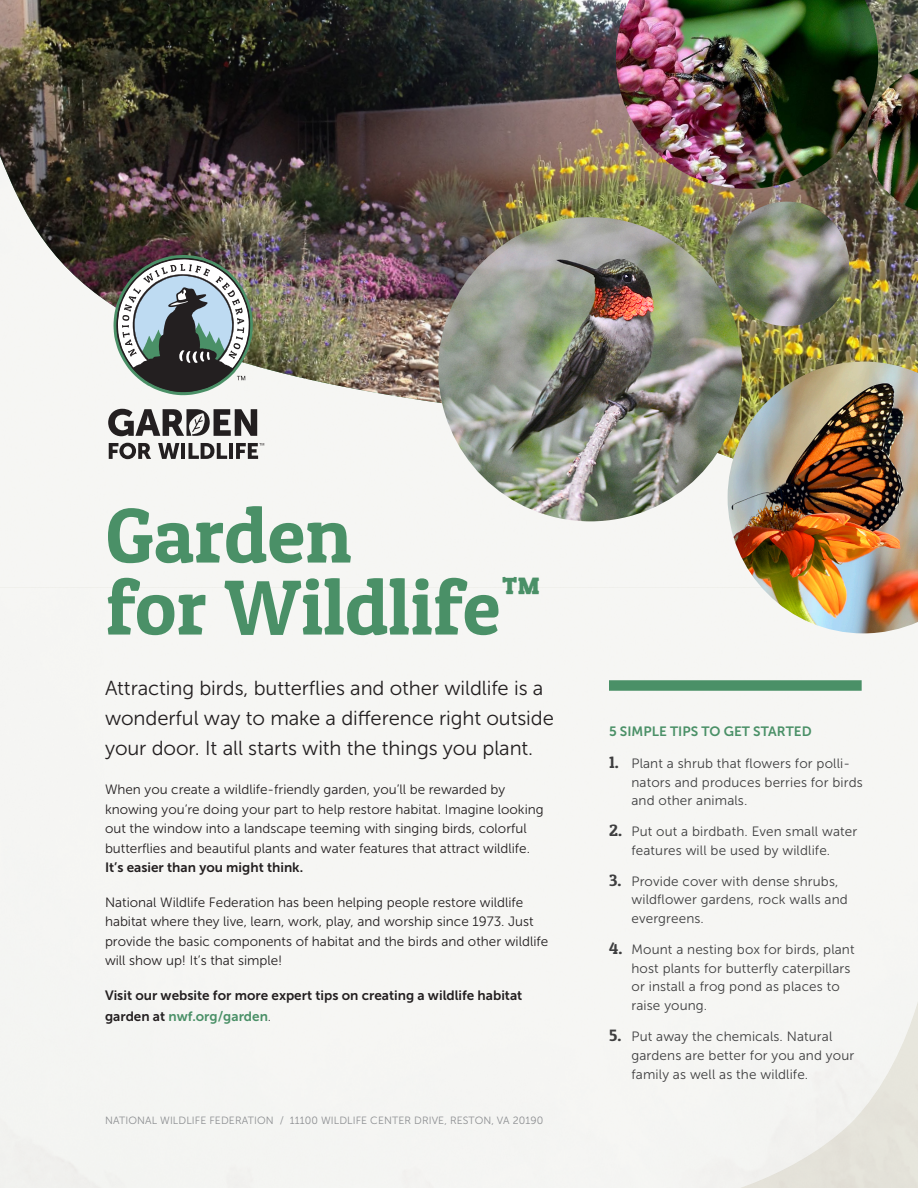
<style>
.page{position:relative;width:918px;height:1188px;background:#fff}
.page>*{position:absolute;margin:0;border:0;box-sizing:border-box;transform-origin:0 0}
.Page_Heading{font:78px/72px "Patua One";color:#4a9067}
.Intro{font:20.25px/30px "Museo Sans 300";letter-spacing:-.005em;color:#231f20}
.t1{font:13.5px/19.5px "Museo Sans 300";color:#231f20}
.t2{font:13.5px/18.8px "Museo Sans 300";letter-spacing:.01em;color:#3e3e3f}
.t3{font:13.5px/21px "Museo Sans 700";color:#231f20}
.Sidebar{font:13.5px "Museo Sans 700";color:#4a9067}
.t4{font:10.5px "Museo Sans 300";letter-spacing:.01em;color:#8b8d90}
.s1{font-family:"Museo Sans 700"}
.s2{color:#4a9067}
.s3{font-family:"Museo Sans 300";color:#3e3e3f}
.s4{font-family:"Patua One";font-size:16.5px}
</style>
<div class="page">
<svg style="left:694px;top:938px;width:224px;height:250px;fill:#f4f5f3"></svg>
<div style="left:0;top:558px;width:918px;height:78px;background:#f6f6f4"></div>
<img style="left:0;top:0;width:918px;height:558px">
<svg style="left:114px;top:255px;width:139px;height:140px"></svg>
<svg style="left:108px;top:409px;width:149px;height:27px"></svg>
<svg style="left:109px;top:443px;width:42px;height:16px"></svg>
<svg style="left:158px;top:443px;width:21px;height:16px"></svg>
<hr style="left:181px;top:443px;width:4px;height:16px;background:#231f20">
<svg style="left:189px;top:443px;width:38px;height:16px"></svg>
<hr style="left:229px;top:443px;width:4px;height:16px;background:#231f20">
<svg style="left:236px;top:443px;width:28px;height:16px"></svg>
<img style="left:728px;top:362px;width:190px;height:271px">
<img style="left:616px;top:0;width:302px;height:211px">
<img style="left:438px;top:202px;width:411px;height:319px">
<div style="left:609px;top:680px;width:253px;height:11px;background:#4a9067"></div>
<p class="Page_Heading" style="left:106px;top:498px;width:437px">Garden<br>for Wildlife<sup>™</sup></p>
<p class="Intro" style="left:105px;top:673px;width:450px">Attracting birds, butterflies and other wildlife is a wonderful way to make a difference right outside your door. It all starts with the things you plant.</p>
<p class="t1" style="left:105px;top:780px;width:440px">When you create a wildlife-friendly garden, you’ll be rewarded by knowing you’re doing your part to help restore habitat. Imagine looking out the window into a landscape teeming with singing birds, colorful butterflies and beautiful plants and water features that attract wildlife.<br><span class="s1">It’s easier than you might think.</span></p>
<p class="t1" style="left:105px;top:893px;width:445px">National Wildlife Federation has been helping people restore wildlife habitat where they live, learn, work, play, and worship since 1973. Just provide the basic components of habitat and the birds and other wildlife will show up! It’s that simple!</p>
<p class="t3" style="left:105px;top:985px;width:419px">Visit our website for more expert tips on creating a wildlife habitat garden at <span class="s2">nwf.org/garden</span><span class="s3">.</span></p>
<p class="t4" style="left:105px;top:1114px;width:440px">NATIONAL WILDLIFE FEDERATION / 11100 WILDLIFE CENTER DRIVE, RESTON, VA 20190</p>
<p class="Sidebar" style="left:609px;top:724px;width:204px">5 SIMPLE TIPS TO GET STARTED</p>
<p class="t2" style="left:632px;top:754px;width:233px;text-indent:-22px"><span class="s4">1.</span> Plant a shrub that flowers for polli&shy;nators and produces berries for birds and other animals.</p>
<p class="t2" style="left:609px;top:822px;width:250px;text-align:center"><span class="s4">2.</span> Put out a birdbath. Even small water features will be used by wildlife.</p>
<p class="t2" style="left:632px;top:872px;width:218px;text-indent:-22px"><span class="s4">3.</span> Provide cover with dense shrubs, wildflower gardens, rock walls and evergreens.</p>
<p class="t2" style="left:632px;top:940px;width:225px;text-indent:-22px"><span class="s4">4.</span> Mount a nesting box for birds, plant host plants for butterfly caterpillars or install a frog pond as places to raise young.</p>
<p class="t2" style="left:632px;top:1027px;width:224px;line-height:19.2px;text-indent:-22px"><span class="s4">5.</span> Put away the chemicals. Natural gardens are better for you and your family as well as the wildlife.</p>
</div>
